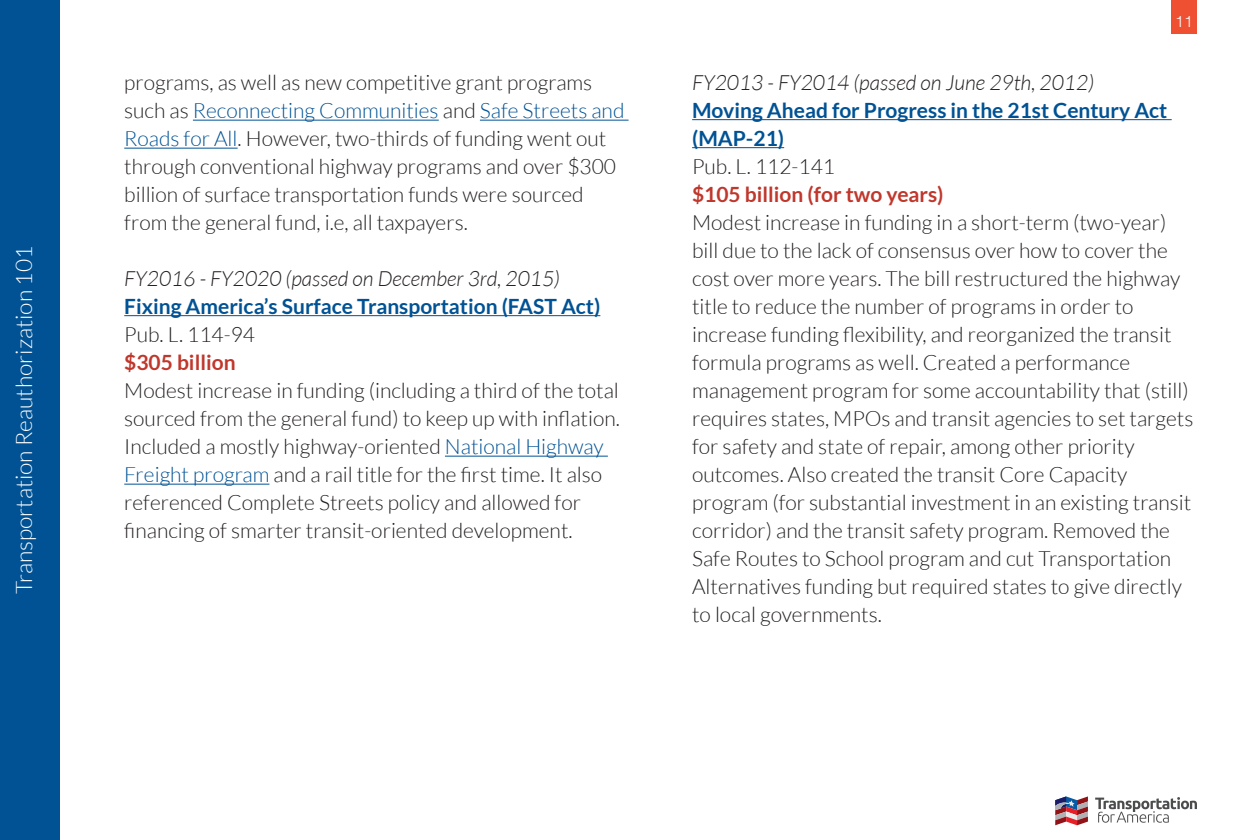
<style>
.page{position:relative;width:1260px;height:840px;background:#fff}
.page>*{position:absolute;margin:0;border:0;box-sizing:border-box;transform-origin:0 0}
.t1{font:300 22.75px "Lato";color:#fff}
.Body_Text{font:300 21px/28px "Lato";color:#231f20}
.Body_Text-2{font:700 21px/28px "Lato";color:#005294}
.Body_Text-3{font:italic 300 21px "Lato";color:#231f20}
.Body_Text-4{font:700 21px "Lato";color:#c0372c}
.t2{font:300 15.75px "Helvetica Neue LT Std";color:#fff}
.s1{color:#005294}
</style>
<div class="page">
<div style="left:0;top:0;width:60px;height:840px;background:#005294"></div>
<div style="left:1172px;top:0;width:25px;height:34px;background:#ef5032"></div>
<svg style="left:1095px;top:797px;width:102px;height:26px"></svg>
<svg style="left:1055px;top:796px;width:33px;height:29px"></svg>
<hr style="left:193px;top:120px;width:246px;height:1px;background:#005294">
<hr style="left:480px;top:120px;width:149px;height:1px;background:#005294">
<hr style="left:124px;top:148px;width:114px;height:1px;background:#005294">
<hr style="left:124px;top:315px;width:476px;height:1px;background:#005294">
<hr style="left:445px;top:456px;width:163px;height:1px;background:#005294">
<hr style="left:124px;top:484px;width:145px;height:1px;background:#005294">
<hr style="left:692px;top:119px;width:480px;height:1px;background:#005294">
<hr style="left:692px;top:147px;width:92px;height:1px;background:#005294">
<p class="t1" style="left:12px;top:594px;width:350px;rotate:-90deg">Transportation Reauthorization 101</p>
<p class="Body_Text" style="left:124px;top:69px;width:502px">programs, as well as new competitive grant programs such as <span class="s1">Reconnecting Communities</span> and <span class="s1">Safe Streets and Roads for All</span>. However, two-thirds of funding went out through conventional highway programs and over $300 billion of surface transportation funds were sourced from the general fund, i.e, all taxpayers.</p>
<p class="Body_Text-3" style="left:124px;top:268px;width:437px">FY2016 - FY2020 (passed on December 3rd, 2015)</p>
<p class="Body_Text-2" style="left:124px;top:292px;width:478px">Fixing America’s Surface Transportation (FAST Act)</p>
<p class="Body_Text" style="left:124px;top:321px;width:132px">Pub. L. 114-94</p>
<p class="Body_Text-4" style="left:124px;top:351px;width:113px">$305 billion</p>
<p class="Body_Text" style="left:124px;top:377px;width:497px">Modest increase in funding (including a third of the total sourced from the general fund) to keep up with inflation.<br>Included a mostly highway-oriented <span class="s1">National Highway Freight program</span> and a rail title for the first time. It also referenced Complete Streets policy and allowed for financing of smarter transit-oriented development.</p>
<p class="t2" style="left:1176px;top:11px;width:19px">11</p>
<p class="Body_Text-3" style="left:692px;top:72px;width:404px">FY2013 - FY2014 (passed on June 29th, 2012)</p>
<p class="Body_Text-2" style="left:692px;top:96px;width:477px">Moving Ahead for Progress in the 21st Century Act (MAP-21)</p>
<p class="Body_Text" style="left:692px;top:153px;width:145px">Pub. L. 112-141</p>
<p class="Body_Text-4" style="left:692px;top:183px;width:253px">$105 billion (for two years)</p>
<p class="Body_Text" style="left:692px;top:209px;width:503px">Modest increase in funding in a short-term (two-year) bill due to the lack of consensus over how to cover the cost over more years. The bill restructured the highway title to reduce the number of programs in order to increase funding flexibility, and reorganized the transit formula programs as well. Created a performance management program for some accountability that (still) requires states, MPOs and transit agencies to set targets for safety and state of repair, among other priority outcomes. Also created the transit Core Capacity program (for substantial investment in an existing transit corridor) and the transit safety program. Removed the Safe Routes to School program and cut Transportation Alternatives funding but required states to give directly to local governments.</p>
</div>
